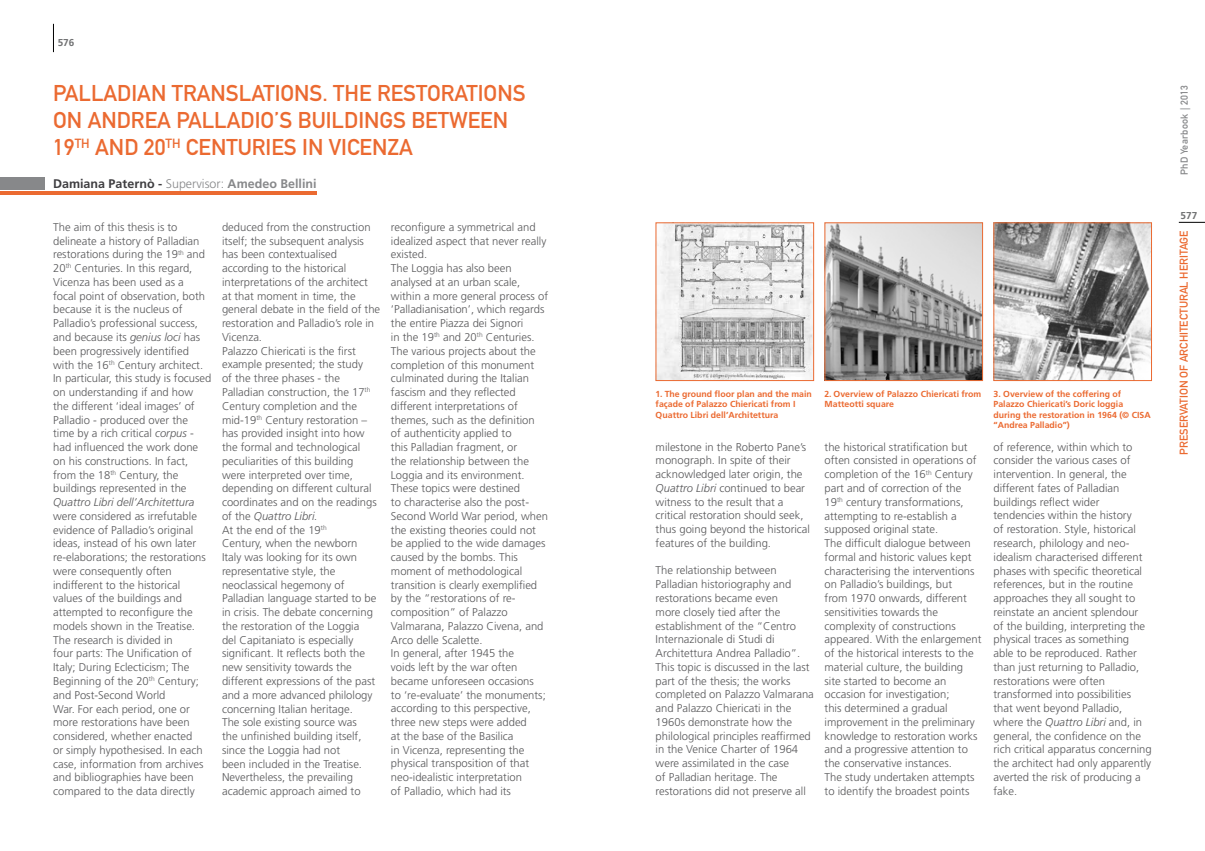
<style>
.page{position:relative;width:1205px;height:851px;background:#fff}
.page>*{position:absolute;margin:0;border:0;box-sizing:border-box;transform-origin:0 0}
.t1{font:22.5px "DIN Mittelschrift Std";color:#eb6a31}
.t2{font:700 12.5px "Frutiger LT Std";color:#3e3d40}
.t3{font:300 11.25px/13.8px "Frutiger LT Std";color:#58585a}
.t4{font:11.25px "DIN Mittelschrift Std";color:#eb6a31}
.t5{font:italic 300 11.25px "Frutiger LT Std";color:#58585a}
.t6{font:10px "DIN Mittelschrift Std";letter-spacing:.03em;color:#87888a}
.t7{font:700 10px "Frutiger LT Std";color:#707172}
.t8{font:700 8.75px/10.5px "Frutiger LT Std";color:#eb6a31}
.s1{font-weight:300;color:#87888a}
.s2{color:#87888a}
.s3{font-style:italic}
</style>
<div class="page">
<svg style="left:53px;top:24px;width:1px;height:28px"></svg>
<svg style="left:1179px;top:222px;width:26px;height:1px"></svg>
<hr style="left:0;top:191px;width:317px;height:4px;background:#eb6a31">
<div style="left:0;top:178px;width:44px;height:12px;background:#87888a"></div>
<img style="left:658px;top:224px;width:154px;height:155px">
<div style="left:656px;top:222px;width:158px;height:159px;border:1px solid #eb6a31"></div>
<img style="left:995px;top:224px;width:155px;height:155px">
<div style="left:993px;top:222px;width:159px;height:159px;border:1px solid #eb6a31"></div>
<img style="left:826px;top:224px;width:155px;height:155px">
<div style="left:824px;top:222px;width:159px;height:159px;border:1px solid #eb6a31"></div>
<p class="t7" style="left:58px;top:37px;width:18px">576</p>
<h1 class="t1" style="left:53px;top:80px;width:26px">PALLADIAN</h1>
<h1 class="t1" style="left:172px;top:80px;width:14px">TRANSLATIONS</h1>
<h1 class="t1" style="left:322px;top:80px;width:68px">. THE RESTORATIONS</h1>
<h1 class="t1" style="left:53px;top:107px;width:63px">ON ANDREA</h1>
<h1 class="t1" style="left:176px;top:107px;width:25px">PALLADIO</h1>
<h1 class="t1" style="left:274px;top:107px;width:37px">’S BUILDINGS</h1>
<h1 class="t1" style="left:412px;top:107px;width:15px">BETWEEN</h1>
<h1 class="t1" style="left:53px;top:134px;width:58px">19<sup>TH</sup> AND</h1>
<h1 class="t1" style="left:144px;top:134px;width:68px">20<sup>TH</sup> CENTURIES</h1>
<h1 class="t1" style="left:302px;top:134px;width:51px">IN VICEN</h1>
<h1 class="t1" style="left:387px;top:134px;width:24px">ZA</h1>
<p class="t2" style="left:53px;top:176px;width:265px">Damiana Paternò - <span class="s1">Supervisor:</span> <span class="s2">Amedeo Bellini</span></p>
<p class="t3" style="left:53px;top:220px;width:160px">The aim of this thesis is to delineate a history of Palladian restorations during the 19<sup>th</sup> and<br>20<sup>th</sup> Centuries. In this regard,<br>Vicenza has been used as a<br>focal point of observation, both because it is the nucleus of<br>Palladio’s professional success, and because its <span class="s3">genius loci</span> has been progressively identified with the 16<sup>th</sup> Century architect.<br>In particular, this study is focused on understanding if and how the different ‘ideal images’ of<br>Palladio - produced over the time by a rich critical <span class="s3">corpus</span> - had influenced the work done on his constructions. In fact, from the 18<sup>th</sup> Century, the buildings represented in the</p>
<p class="t5" style="left:53px;top:495px;width:143px">Quattro Libri dell’Architettura</p>
<p class="t3" style="left:53px;top:509px;width:154px">were considered as irrefutable evidence of Palladio’s original ideas, instead of his own later re-elaborations; the restorations were consequently often indifferent to the historical values of the buildings and attempted to reconfigure the models shown in the Treatise.<br>The research is divided in<br>four parts: The Unification of<br>Italy; During Eclecticism; The<br>Beginning of the 20<sup>th</sup> Century; and Post-Second World<br>War. For each period, one or more restorations have been considered, whether enacted<br>or simply hypothesised. In each case, information from archives and bibliographies have been compared to the data directly</p>
<p class="t3" style="left:222px;top:220px;width:160px">deduced from the construction itself; the subsequent analysis has been contextualised according to the historical interpretations of the architect<br>at that moment in time, the general debate in the field of the restoration and Palladio’s role in<br>Vicenza.<br>Palazzo Chiericati is the first example presented; the study<br>of the three phases - the<br>Palladian construction, the 17<sup>th<br></sup>Century completion and the mid-19<sup>th</sup> Century restoration – has provided insight into how the formal and technological peculiarities of this building<br>were interpreted over time, depending on different cultural coordinates and on the readings of the <span class="s3">Quattro Libri.<br></span>At the end of the 19<sup>th<br></sup>Century, when the newborn<br>Italy was looking for its own representative style, the neoclassical hegemony of<br>Palladian language started to be in crisis. The debate concerning the restoration of the Loggia<br>del Capitaniato is especially significant. It reflects both the new sensitivity towards the different expressions of the past and a more advanced philology concerning Italian heritage.<br>The sole existing source was<br>the unfinished building itself, since the Loggia had not<br>been included in the Treatise.<br>Nevertheless, the prevailing academic approach aimed to</p>
<p class="t3" style="left:391px;top:220px;width:159px">reconfigure a symmetrical and idealized aspect that never really existed.<br>The Loggia has also been analysed at an urban scale, within a more general process of ‘Palladianisation’, which regards the entire Piazza dei Signori<br>in the 19<sup>th</sup> and 20<sup>th</sup> Centuries.<br>The various projects about the completion of this monument culminated during the Italian fascism and they reflected different interpretations of themes, such as the definition<br>of authenticity applied to<br>this Palladian fragment, or<br>the relationship between the<br>Loggia and its environment.<br>These topics were destined<br>to characterise also the post-<br>Second World War period, when the existing theories could not be applied to the wide damages caused by the bombs. This moment of methodological transition is clearly exemplified by the “restorations of re&shy;composition” of Palazzo<br>Valmarana, Palazzo Civena, and<br>Arco delle Scalette.<br>In general, after 1945 the<br>voids left by the war often became unforeseen occasions<br>to ‘re-evaluate’ the monuments; according to this perspective, three new steps were added<br>at the base of the Basilica<br>in Vicenza, representing the physical transposition of that neo-idealistic interpretation<br>of Palladio, which had its</p>
<p class="t8" style="left:656px;top:388px;width:158px">1. The ground floor plan and the main façade of Palazzo Chiericati from I<br>Quattro Libri dell’Architettura</p>
<p class="t8" style="left:993px;top:388px;width:159px">3. Overview of the coffering of<br>Palazzo Chiericati’s Doric loggia during the restoration in 1964 (© CISA “Andrea Palladio”)</p>
<p class="t8" style="left:824px;top:388px;width:158px">2. Overview of Palazzo Chiericati from<br>Matteotti square</p>
<p class="t3" style="left:656px;top:440px;width:156px">milestone in the Roberto Pane’s monograph. In spite of their acknowledged later origin, the<br><span class="s3">Quattro Libri</span> continued to bear witness to the result that a critical restoration should seek, thus going beyond the historical features of the building.</p>
<p class="t3" style="left:656px;top:563px;width:160px">The relationship between<br>Palladian historiography and restorations became even<br>more closely tied after the establishment of the “Centro<br>Internazionale di Studi di<br>Architettura Andrea Palladio”.<br>This topic is discussed in the last part of the thesis; the works completed on Palazzo Valmarana and Palazzo Chiericati in the<br>1960s demonstrate how the philological principles reaffirmed in the Venice Charter of 1964 were assimilated in the case<br>of Palladian heritage. The restorations did not preserve all</p>
<p class="t3" style="left:824px;top:440px;width:158px">the historical stratification but often consisted in operations of completion of the 16<sup>th</sup> Century part and of correction of the<br>19<sup>th</sup> century transformations, attempting to re-establish a supposed original state.<br>The difficult dialogue between formal and historic values kept characterising the interventions on Palladio’s buildings, but<br>from 1970 onwards, different sensitivities towards the complexity of constructions appeared. With the enlargement of the historical interests to the material culture, the building site started to become an occasion for investigation;<br>this determined a gradual improvement in the preliminary knowledge to restoration works and a progressive attention to the conservative instances.<br>The study undertaken attempts to identify the broadest points</p>
<p class="t3" style="left:993px;top:440px;width:160px">of reference, within which to consider the various cases of intervention. In general, the different fates of Palladian buildings reflect wider tendencies within the history<br>of restoration. Style, historical research, philology and neo&shy;idealism characterised different phases with specific theoretical references, but in the routine approaches they all sought to reinstate an ancient splendour<br>of the building, interpreting the physical traces as something able to be reproduced. Rather than just returning to Palladio, restorations were often transformed into possibilities that went beyond Palladio, where the <span class="s3">Quattro Libri</span> and, in general, the confidence on the rich critical apparatus concerning the architect had only apparently averted the risk of producing a fake.</p>
<p class="t6" style="left:1178px;top:175px;width:92px;rotate:-90deg">PHD YEARBOOK | 2013</p>
<p class="t7" style="left:1180px;top:210px;width:18px">577</p>
<p class="t4" style="left:1177px;top:454px;width:225px;rotate:-90deg">PRESERVATION OF ARCHITECTURAL HERITAGE</p>
</div>
